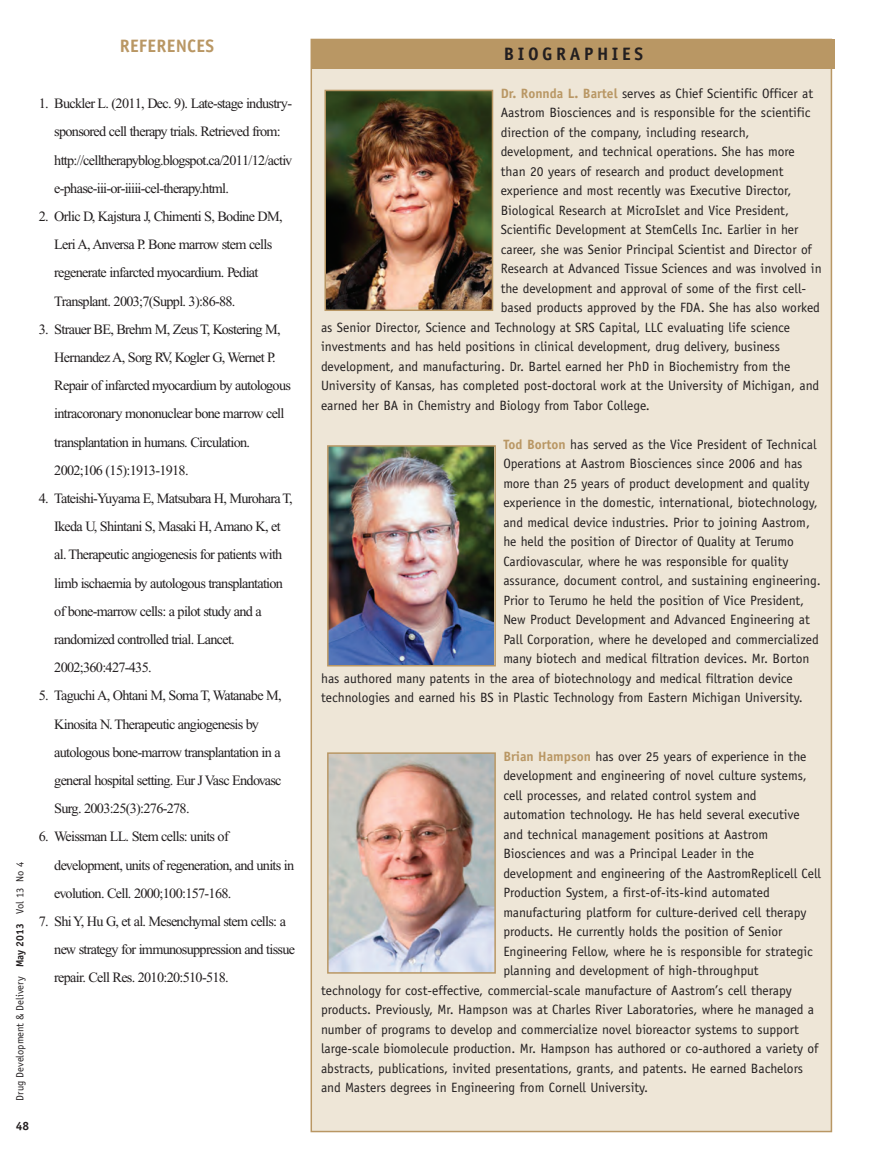
<style>
.page{position:relative;width:874px;height:1171px;background:#fff}
.page>*{position:absolute;margin:0;border:0;box-sizing:border-box;transform-origin:0 0}
.t1{font:700 18px "Officina Sans";letter-spacing:.2em;color:#231f20}
.t2{font:700 18px "Officina Sans";letter-spacing:.015em;color:#b99764}
.t3{font:14.25px/28.2px "Times New Roman";letter-spacing:-.05em;color:#231f20}
.t4{font:13.5px "Officina Sans";color:#231f20}
.t5{font:700 12px "Officina Sans";color:#231f20}
.t6{font:10.5px "Officina Sans";color:#231f20}
.s1{font-weight:700}
.s2{font-weight:700;color:#b99764}
</style>
<div class="page">
<div style="left:312px;top:40px;width:519px;height:1091px;background:#eee6d7"></div>
<div style="left:312px;top:39px;width:523px;height:30px;background:#b99764"></div>
<img style="left:327px;top:93px;width:163px;height:215px">
<div style="left:324px;top:90px;width:169px;height:221px;border:2px solid #b99764"></div>
<img style="left:330px;top:448px;width:163px;height:215px">
<div style="left:327px;top:445px;width:169px;height:221px;border:2px solid #b99764"></div>
<img style="left:330px;top:755px;width:163px;height:216px">
<div style="left:327px;top:752px;width:169px;height:222px;border:2px solid #b99764"></div>
<h1 class="t2" style="left:120px;top:39px;width:96px">REFERENCES</h1>
<p class="t6" style="left:16px;top:1100px;width:240px;rotate:-90deg">Drug Development &amp; Delivery <span class="s1">May 2013</span> Vol 13 No 4</p>
<p class="t5" style="left:16px;top:1121px;width:15px">48</p>
<p class="t3" style="left:54px;top:91px;width:240px;text-indent:-16px">1. Buckler L. (2011, Dec. 9). Late-stage industry&shy;sponsored cell therapy trials. Retrieved from: http://celltherapyblog.blogspot.ca/2011/12/activ e-phase-iii-or-iiiii-cel-therapy.html.</p>
<p class="t3" style="left:54px;top:203px;width:230px;text-indent:-16px">2. Orlic D, Kajstura J, Chimenti S, Bodine DM, Leri A, Anversa P. Bone marrow stem cells regenerate infarcted myocardium. Pediat Transplant. 2003;7(Suppl. 3):86-88.</p>
<p class="t3" style="left:54px;top:316px;width:238px;text-indent:-16px">3. Strauer BE, Brehm M, Zeus T, Kostering M, Hernandez A, Sorg RV, Kogler G, Wernet P.<br>Repair of infarcted myocardium by autologous intracoronary mononuclear bone marrow cell transplantation in humans. Circulation.<br>2002;106 (15):1913-1918.</p>
<p class="t3" style="left:54px;top:485px;width:240px;text-indent:-16px">4. Tateishi-Yuyama E, Matsubara H, Murohara T, Ikeda U, Shintani S, Masaki H, Amano K, et al. Therapeutic angiogenesis for patients with limb ischaemia by autologous transplantation of bone-marrow cells: a pilot study and a randomized controlled trial. Lancet.<br>2002;360:427-435.</p>
<p class="t3" style="left:54px;top:683px;width:229px;text-indent:-16px">5. Taguchi A, Ohtani M, Soma T, Watanabe M, Kinosita N. Therapeutic angiogenesis by autologous bone-marrow transplantation in a general hospital setting. Eur J Vasc Endovasc Surg. 2003:25(3):276-278.</p>
<p class="t3" style="left:54px;top:824px;width:241px;text-indent:-16px">6. Weissman LL. Stem cells: units of development, units of regeneration, and units in evolution. Cell. 2000;100:157-168.</p>
<p class="t3" style="left:54px;top:908px;width:242px;text-indent:-16px">7. Shi Y, Hu G, et al. Mesenchymal stem cells: a new strategy for immunosuppression and tissue repair. Cell Res. 2010:20:510-518.</p>
<h1 class="t1" style="left:504px;top:47px;width:141px">BIOGRAPHIES</h1>
<p class="t4" style="left:501px;top:88px;width:314px"><span class="s2">Dr. Ronnda L. Bartel</span> serves as Chief Scientific Officer at</p>
<p class="t4" style="left:501px;top:108px;width:311px">Aastrom Biosciences and is responsible for the scientific</p>
<p class="t4" style="left:501px;top:127px;width:250px">direction of the company, including research,</p>
<p class="t4" style="left:501px;top:147px;width:295px">development, and technical operations. She has more</p>
<p class="t4" style="left:501px;top:166px;width:284px">than 20 years of research and product development</p>
<p class="t4" style="left:501px;top:186px;width:292px">experience and most recently was Executive Director,</p>
<p class="t4" style="left:501px;top:205px;width:290px">Biological Research at MicroIslet and Vice President,</p>
<p class="t4" style="left:501px;top:225px;width:299px">Scientific Development at StemCells Inc. Earlier in her</p>
<p class="t4" style="left:501px;top:244px;width:312px">career, she was Senior Principal Scientist and Director of</p>
<p class="t4" style="left:501px;top:264px;width:322px">Research at Advanced Tissue Sciences and was involved in</p>
<p class="t4" style="left:501px;top:283px;width:307px">the development and approval of some of the first cell-</p>
<p class="t4" style="left:501px;top:303px;width:321px">based products approved by the FDA. She has also worked</p>
<p class="t4" style="left:321px;top:322px;width:471px">as Senior Director, Science and Technology at SRS Capital, LLC evaluating life science</p>
<p class="t4" style="left:321px;top:342px;width:461px">investments and has held positions in clinical development, drug delivery, business</p>
<p class="t4" style="left:321px;top:361px;width:471px">development, and manufacturing. Dr. Bartel earned her PhD in Biochemistry from the</p>
<p class="t4" style="left:321px;top:381px;width:500px">University of Kansas, has completed post-doctoral work at the University of Michigan, and</p>
<p class="t4" style="left:321px;top:400px;width:330px">earned her BA in Chemistry and Biology from Tabor College.</p>
<p class="t4" style="left:503px;top:439px;width:315px"><span class="s2">Tod Borton</span> has served as the Vice President of Technical</p>
<p class="t4" style="left:503px;top:459px;width:301px">Operations at Aastrom Biosciences since 2006 and has</p>
<p class="t4" style="left:503px;top:478px;width:308px">more than 25 years of product development and quality</p>
<p class="t4" style="left:503px;top:498px;width:316px">experience in the domestic, international, biotechnology,</p>
<p class="t4" style="left:503px;top:517px;width:308px">and medical device industries. Prior to joining Aastrom,</p>
<p class="t4" style="left:503px;top:537px;width:292px">he held the position of Director of Quality at Terumo</p>
<p class="t4" style="left:503px;top:556px;width:287px">Cardiovascular, where he was responsible for quality</p>
<p class="t4" style="left:503px;top:576px;width:319px">assurance, document control, and sustaining engineering.</p>
<p class="t4" style="left:503px;top:595px;width:302px">Prior to Terumo he held the position of Vice President,</p>
<p class="t4" style="left:503px;top:615px;width:308px">New Product Development and Advanced Engineering at</p>
<p class="t4" style="left:503px;top:634px;width:317px">Pall Corporation, where he developed and commercialized</p>
<p class="t4" style="left:503px;top:654px;width:308px">many biotech and medical filtration devices. Mr. Borton</p>
<p class="t4" style="left:321px;top:673px;width:473px">has authored many patents in the area of biotechnology and medical filtration device</p>
<p class="t4" style="left:321px;top:693px;width:483px">technologies and earned his BS in Plastic Technology from Eastern Michigan University.</p>
<p class="t4" style="left:503px;top:751px;width:304px"><span class="s2">Brian Hampson</span> has over 25 years of experience in the</p>
<p class="t4" style="left:503px;top:771px;width:305px">development and engineering of novel culture systems,</p>
<p class="t4" style="left:503px;top:790px;width:255px">cell processes, and related control system and</p>
<p class="t4" style="left:503px;top:810px;width:298px">automation technology. He has held several executive</p>
<p class="t4" style="left:503px;top:829px;width:266px">and technical management positions at Aastrom</p>
<p class="t4" style="left:503px;top:849px;width:252px">Biosciences and was a Principal Leader in the</p>
<p class="t4" style="left:503px;top:868px;width:319px">development and engineering of the AastromReplicell Cell</p>
<p class="t4" style="left:503px;top:888px;width:268px">Production System, a first-of-its-kind automated</p>
<p class="t4" style="left:503px;top:907px;width:305px">manufacturing platform for culture-derived cell therapy</p>
<p class="t4" style="left:503px;top:927px;width:280px">products. He currently holds the position of Senior</p>
<p class="t4" style="left:503px;top:946px;width:311px">Engineering Fellow, where he is responsible for strategic</p>
<p class="t4" style="left:503px;top:966px;width:257px">planning and development of high-throughput</p>
<p class="t4" style="left:321px;top:985px;width:472px">technology for cost-effective, commercial-scale manufacture of Aastrom’s cell therapy</p>
<p class="t4" style="left:321px;top:1005px;width:495px">products. Previously, Mr. Hampson was at Charles River Laboratories, where he managed a</p>
<p class="t4" style="left:321px;top:1024px;width:479px">number of programs to develop and commercialize novel bioreactor systems to support</p>
<p class="t4" style="left:321px;top:1044px;width:499px">large-scale biomolecule production. Mr. Hampson has authored or co-authored a variety of</p>
<p class="t4" style="left:321px;top:1063px;width:484px">abstracts, publications, invited presentations, grants, and patents. He earned Bachelors</p>
<p class="t4" style="left:321px;top:1083px;width:329px">and Masters degrees in Engineering from Cornell University.</p>
</div>
